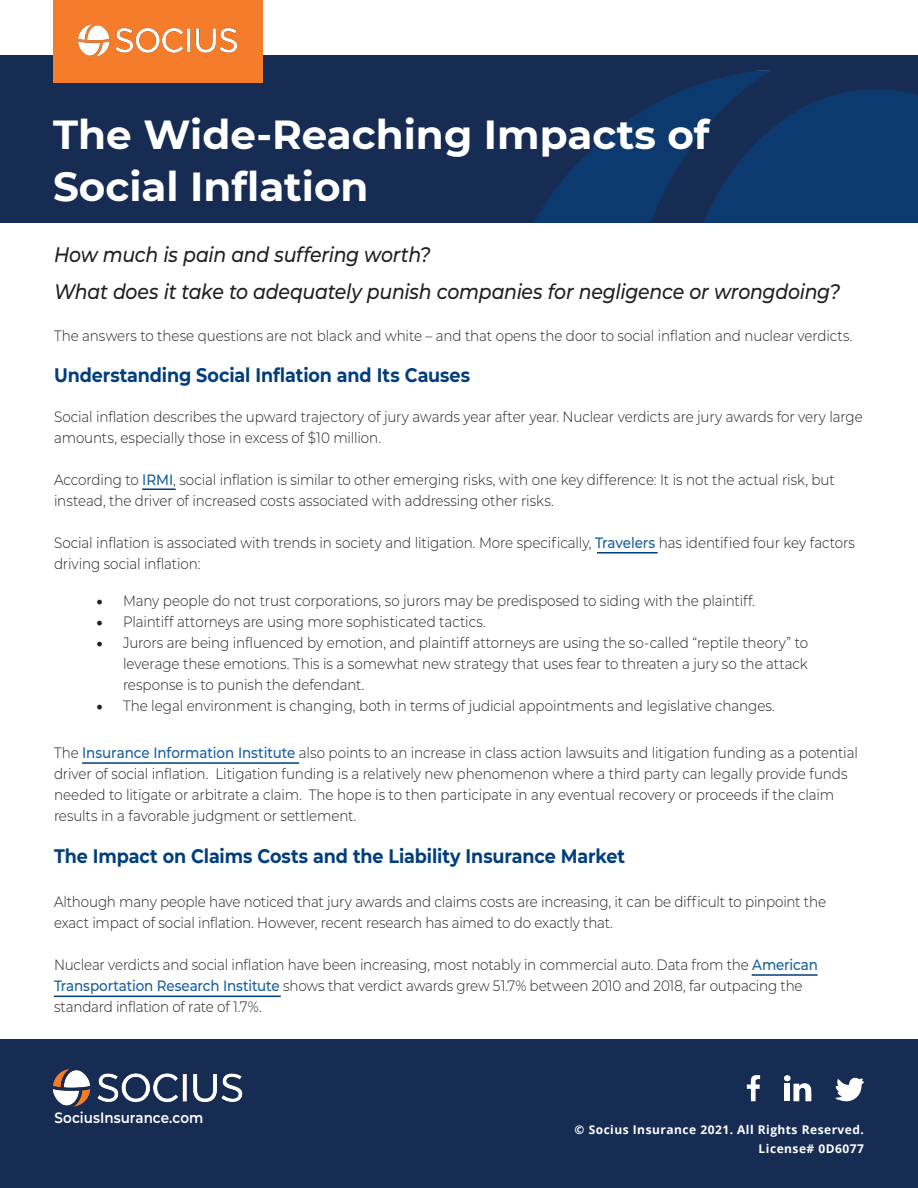
<style>
.page{position:relative;width:918px;height:1188px;background:#fff}
.page>*{position:absolute;margin:0;border:0;box-sizing:border-box;transform-origin:0 0}
.t1{font:700 40.5px "Montserrat";color:#fff}
.t2{font:italic 500 21px "Montserrat";letter-spacing:-.015em;color:#231f20;scale:.9 1}
.t3{font:700 19.5px "Montserrat";letter-spacing:-.005em;color:#003e7c;scale:.9 1}
.t4{font:300 15px/21px "Montserrat";letter-spacing:-.01em;color:#231f20;scale:.9 1}
.t5{font:600 15px "Montserrat";color:#fff;scale:.9 1}
.t6{font:700 12px/19.5px "Open Sans";letter-spacing:.04em;color:#fff;text-align:right}
.s1{font-weight:500;color:#175d9e}
.s2{font-family:"Minion Pro";font-weight:400;font-size:18px}
</style>
<div class="page">
<div style="left:0;top:1040px;width:918px;height:148px;background:#162c53"></div>
<img style="left:52px;top:1069px;width:191px;height:38px">
<svg style="left:747px;top:1075px;width:13px;height:26px"></svg>
<svg style="left:836px;top:1078px;width:28px;height:23px"></svg>
<svg style="left:784px;top:1075px;width:27px;height:26px"></svg>
<div style="left:0;top:54px;width:918px;height:168px;background:#162c53"></div>
<img style="left:454px;top:54px;width:464px;height:168px">
<div style="left:53px;top:0;width:209px;height:83px;background:#f47c2b"></div>
<img style="left:78px;top:24px;width:160px;height:33px">
<hr style="left:142px;top:488px;width:34px;height:2px;background:#003e7c">
<hr style="left:597px;top:552px;width:61px;height:2px;background:#003e7c">
<hr style="left:82px;top:762px;width:217px;height:2px;background:#003e7c">
<hr style="left:752px;top:974px;width:66px;height:2px;background:#003e7c">
<hr style="left:54px;top:996px;width:227px;height:1px;background:#003e7c">
<p class="t1" style="left:53px;top:105px;width:658px">The Wide-Reaching Impacts of</p>
<p class="t1" style="left:53px;top:158px;width:317px">Social Inflation</p>
<p class="t2" style="left:54px;top:240px;width:420px">How much is pain and suffering worth?</p>
<p class="t2" style="left:54px;top:277px;width:875px">What does it take to adequately punish companies for negligence or wrongdoing?</p>
<p class="t4" style="left:54px;top:325px;width:889px">The answers to these questions are not black and white – and that opens the door to social inflation and nuclear verdicts.</p>
<p class="t3" style="left:54px;top:361px;width:464px">Understanding Social Inflation and Its Causes</p>
<p class="t4" style="left:54px;top:406px;width:900px">Social inflation describes the upward trajectory of jury awards year after year. Nuclear verdicts are jury awards for very large amounts, especially those in excess of $10 million.</p>
<p class="t4" style="left:54px;top:469px;width:869px">According to <span class="s1">IRMI</span>, social inflation is similar to other emerging risks, with one key difference: It is not the actual risk, but instead, the driver of increased costs associated with addressing other risks.</p>
<p class="t4" style="left:54px;top:532px;width:891px">Social inflation is associated with trends in society and litigation. More specifically, <span class="s1">Travelers</span> has identified four key factors driving social inflation:</p>
<p class="t4" style="left:96px;top:590px;width:734px"><span class="s2">•</span> Many people do not trust corporations, so jurors may be predisposed to siding with the plaintiff.</p>
<p class="t4" style="left:96px;top:611px;width:435px"><span class="s2">•</span> Plaintiff attorneys are using more sophisticated tactics.</p>
<p class="t4" style="left:123px;top:632px;width:763px;text-align:justify;text-indent:-27px"><span class="s2">•</span> Jurors are being influenced by emotion, and plaintiff attorneys are using the so-called “reptile theory” to leverage these emotions. This is a somewhat new strategy that uses fear to threaten a jury so the attack response is to punish the defendant.</p>
<p class="t4" style="left:96px;top:695px;width:756px"><span class="s2">•</span> The legal environment is changing, both in terms of judicial appointments and legislative changes.</p>
<p class="t4" style="left:54px;top:742px;width:895px">The <span class="s1">Insurance Information Institute</span> also points to an increase in class action lawsuits and litigation funding as a potential driver of social inflation. Litigation funding is a relatively new phenomenon where a third party can legally provide funds needed to litigate or arbitrate a claim. The hope is to then participate in any eventual recovery or proceeds if the claim results in a favorable judgment or settlement.</p>
<p class="t3" style="left:54px;top:842px;width:636px">The Impact on Claims Costs and the Liability Insurance Market</p>
<p class="t4" style="left:54px;top:890px;width:859px">Although many people have noticed that jury awards and claims costs are increasing, it can be difficult to pinpoint the exact impact of social inflation. However, recent research has aimed to do exactly that.</p>
<p class="t4" style="left:54px;top:953px;width:850px">Nuclear verdicts and social inflation have been increasing, most notably in commercial auto. Data from the <span class="s1">American<br>Transportation Research Institute</span> shows that verdict awards grew 51.7% between 2010 and 2018, far outpacing the standard inflation of rate of 1.7%.</p>
<p class="t5" style="left:55px;top:1107px;width:167px">SociusInsurance.com</p>
<p class="t6" style="left:575px;top:1119px;width:291px">© Socius Insurance 2021. All Rights Reserved.<br>License# 0D6077</p>
</div>
